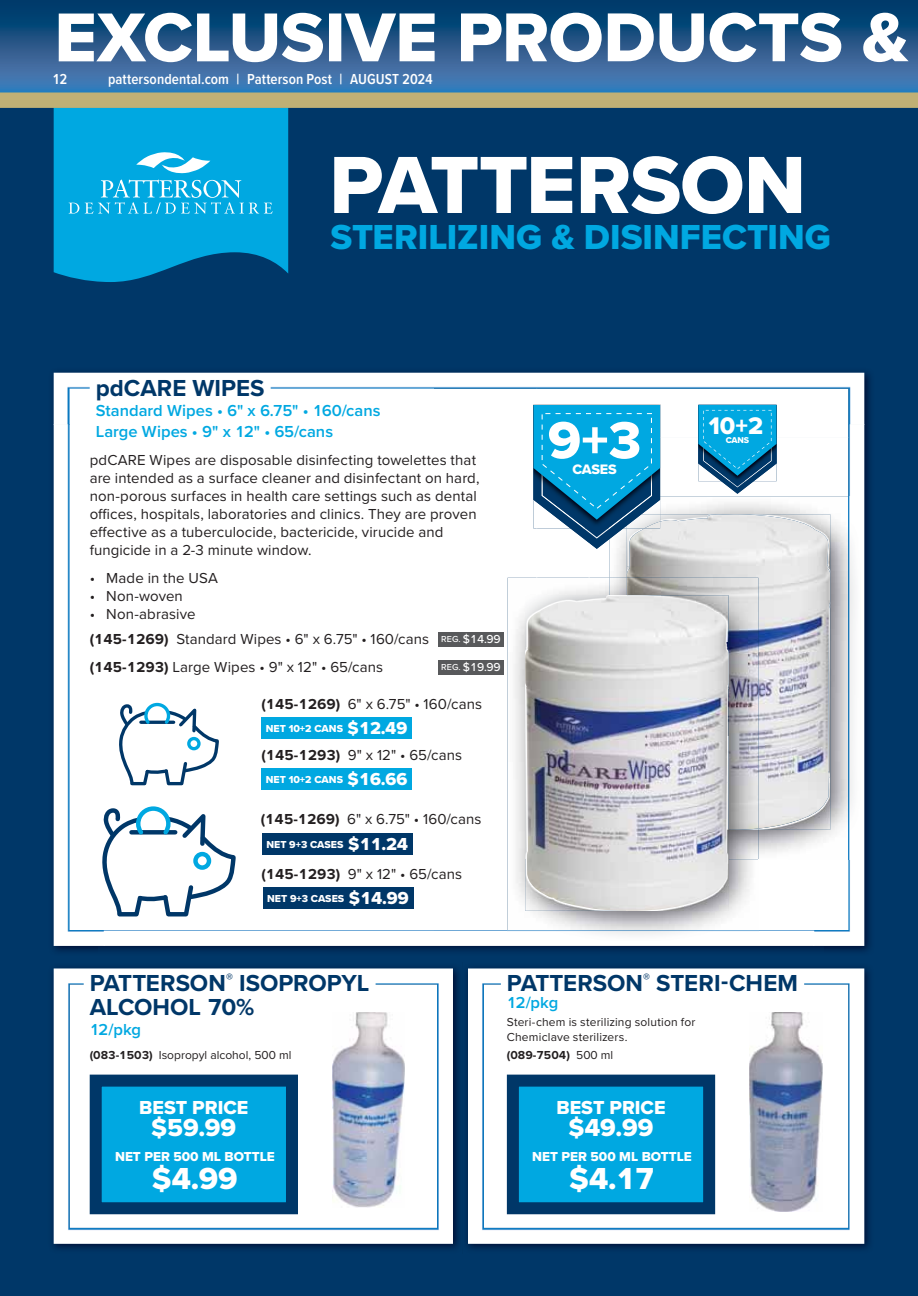
<style>
.page{position:relative;width:918px;height:1296px;background:#fff}
.page>*{position:absolute;margin:0;border:0;box-sizing:border-box;transform-origin:0 0}
.t1{font:84px "Proxima Nova Extrabld";letter-spacing:-.01em;color:#fff}
.t2{font:71.7px "Proxima Nova Extrabld";letter-spacing:-.005em;color:#fff}
.t3{font:54px "Proxima Nova Extrabld";color:#fff}
.t4{font:36px "Proxima Nova Extrabld";color:#00a8e1}
.t5{font:31.5px "Proxima Nova Extrabld";color:#fff}
.t6{font:25.5px "Proxima Nova Extrabld";letter-spacing:-.025em;color:#fff}
.t7{font:24.9px "Proxima Nova Extrabld";color:#fff}
.t8{font:700 24px/24px "Proxima Nova";color:#003768}
.t9{font:19.5px "Proxima Nova Extrabld";color:#fff}
.t10{font:600 16.5px/21px "Proxima Nova";color:#00a8e1}
.t11{font:15px/18px "Proxima Nova";letter-spacing:.005em;color:#231f20}
.t12{font:600 15px "Proxima Nova Cond";letter-spacing:.005em;color:#fff}
.t13{font:14.25px "Proxima Nova Extrabld";letter-spacing:-.015em;color:#fff}
.t14{font:13.5px "Proxima Nova Extrabld";color:#fff}
.t15{font:12px/14.4px "Proxima Nova";letter-spacing:.015em;color:#231f20}
.t16{font:700 12px "Proxima Nova";color:#231f20}
.t17{font:500 12px "Proxima Nova";color:#fff}
.t18{font:10.5px "Proxima Nova Extrabld";color:#fff}
.t19{font:8.7px "Proxima Nova Extrabld";color:#fff}
.s1{font-weight:700}
.s2{font-weight:500;font-size:9px;color:#fff}
.s3{font-weight:500;font-size:12px;color:#fff}
.s4{font-size:9px}
.s5{font-size:18px}
.s6{font-weight:400}
</style>
<div class="page">
<div style="left:0;top:94px;width:917px;height:1201px;background:#003768"></div>
<svg style="left:54px;top:108px;width:234px;height:174px;background:#0aa2d8"></svg>
<img style="left:52px;top:420px;width:47px;height:532px">
<img style="left:823px;top:420px;width:47px;height:532px">
<img style="left:99px;top:945px;width:724px;height:6px">
<div style="left:104px;top:425px;width:432px;height:505px;background:#fff"></div>
<img style="left:660px;top:425px;width:153px;height:12px">
<div style="left:660px;top:437px;width:153px;height:59px;background:#fff"></div>
<img style="left:536px;top:549px;width:52px;height:28px">
<img style="left:588px;top:549px;width:21px;height:28px">
<div style="left:758px;top:859px;width:55px;height:71px;background:#fff"></div>
<img style="left:54px;top:372px;width:810px;height:53px">
<div style="left:54px;top:424px;width:50px;height:521px;background:#fff"></div>
<div style="left:813px;top:424px;width:51px;height:521px;background:#fff"></div>
<div style="left:238px;top:930px;width:576px;height:15px;background:#fff"></div>
<div style="left:90px;top:378px;width:180px;height:20px;background:#fff"></div>
<div style="left:90px;top:398px;width:296px;height:19px;background:#fff"></div>
<div style="left:90px;top:419px;width:249px;height:19px;background:#fff"></div>
<img style="left:52px;top:967px;width:818px;height:282px">
<div style="left:54px;top:968px;width:399px;height:275px;background:#fff"></div>
<img style="left:462px;top:967px;width:1px;height:282px">
<div style="left:468px;top:968px;width:396px;height:275px;background:#fff"></div>
<div style="left:438px;top:632px;width:66px;height:14px;background:#58595b"></div>
<div style="left:438px;top:660px;width:66px;height:14px;background:#58595b"></div>
<div style="left:84px;top:973px;width:291px;height:19px;background:#fff"></div>
<div style="left:84px;top:1016px;width:63px;height:20px;background:#fff"></div>
<div style="left:500px;top:973px;width:304px;height:19px;background:#fff"></div>
<img style="left:333px;top:1012px;width:71px;height:195px">
<img style="left:749px;top:1012px;width:73px;height:199px">
<div style="left:96px;top:1080px;width:196px;height:128px;background:#00a8e1"></div>
<div style="left:90px;top:1074px;width:208px;height:140px;border:12px solid #003768"></div>
<div style="left:512px;top:1080px;width:197px;height:128px;background:#00a8e1"></div>
<div style="left:506px;top:1074px;width:209px;height:140px;border:12px solid #003768"></div>
<img style="left:609px;top:496px;width:250px;height:363px">
<img style="left:829px;top:566px;width:1px;height:211px">
<img style="left:758px;top:777px;width:72px;height:52px">
<img style="left:626px;top:514px;width:203px;height:314px">
<img style="left:507px;top:577px;width:251px;height:363px">
<img style="left:609px;top:577px;width:149px;height:282px">
<svg style="left:626px;top:566px;width:3px;height:11px"></svg>
<img style="left:626px;top:577px;width:132px;height:252px">
<img style="left:525px;top:595px;width:203px;height:315px">
<svg style="left:533px;top:405px;width:127px;height:144px"></svg>
<svg style="left:698px;top:405px;width:78px;height:89px;background:#309fca"></svg>
<div style="left:261px;top:717px;width:151px;height:21px;background:#00a8e1"></div>
<div style="left:261px;top:768px;width:151px;height:21px;background:#00a8e1"></div>
<svg style="left:98px;top:701px;width:140px;height:249px;background:#dbe5ec"></svg>
<div style="left:262px;top:833px;width:150px;height:21px;background:#003768"></div>
<div style="left:262px;top:887px;width:151px;height:21px;background:#003768"></div>
<svg style="left:0;top:0;width:917px;height:93px;background:#245a8d"></svg>
<div style="left:0;top:93px;width:917px;height:15px;background:#c0b075"></div>
<h2 class="t2" style="left:54px;top:10px;width:855px">EXCLUSIVE PRODUCTS &amp;</h2>
<p class="t12" style="left:52px;top:70px;width:16px">12</p>
<p class="t12" style="left:108px;top:70px;width:326px">pattersondental.com | Patterson Post | AUGUST 2024</p>
<h1 class="t1" style="left:329px;top:153px;width:478px">PATTERSON</h1>
<h3 class="t4" style="left:330px;top:224px;width:502px">STERILIZING &amp; DISINFECTING</h3>
<h3 class="t8" style="left:96px;top:378px;width:170px">pdCARE WIPES</h3>
<p class="t10" style="left:96px;top:401px;width:286px">Standard Wipes • 6" x 6.75" • 160/cans<br>Large Wipes • 9" x 12" • 65/cans</p>
<p class="t11" style="left:90px;top:452px;width:391px">pdCARE Wipes are disposable disinfecting towelettes that are intended as a surface cleaner and disinfectant on hard, non-porous surfaces in health care settings such as dental offices, hospitals, laboratories and clinics. They are proven effective as a tuberculocide, bactericide, virucide and fungicide in a 2-3 minute window.</p>
<p class="t11" style="left:90px;top:570px;width:130px">• Made in the USA</p>
<p class="t11" style="left:90px;top:588px;width:95px">• Non-woven</p>
<p class="t11" style="left:90px;top:606px;width:107px">• Non-abrasive</p>
<p class="t11" style="left:90px;top:627px;width:412px;line-height:27.8px"><span class="s1">(145-1269)</span> Standard Wipes • 6" x 6.75" • 160/cans <span class="s2">REG.</span> <span class="s3">$14.99 </span><span class="s1">(145-1293)</span> Large Wipes • 9" x 12" • 65/cans</p>
<p class="t17" style="left:441px;top:660px;width:61px"><span class="s4">REG.</span> $19.99</p>
<p class="t11" style="left:261px;top:696px;width:222px"><span class="s1">(145-1269)</span> 6" x 6.75" • 160/cans</p>
<p class="t18" style="left:266px;top:724px;width:143px">NET 10+2 CANS <span class="s5">$12.49</span></p>
<p class="t11" style="left:261px;top:747px;width:202px"><span class="s1">(145-1293)</span> 9" x 12" • 65/cans</p>
<p class="t18" style="left:266px;top:775px;width:143px">NET 10+2 CANS <span class="s5">$16.66</span></p>
<p class="t11" style="left:261px;top:811px;width:222px"><span class="s1">(145-1269)</span> 6" x 6.75" • 160/cans</p>
<p class="t18" style="left:266px;top:840px;width:143px">NET 9+3 CASES <span class="s5">$11.24</span></p>
<p class="t11" style="left:261px;top:866px;width:202px"><span class="s1">(145-1293)</span> 9" x 12" • 65/cans</p>
<p class="t18" style="left:267px;top:894px;width:143px">NET 9+3 CASES <span class="s5">$14.99</span></p>
<h3 class="t3" style="left:547px;top:420px;width:95px">9+3</h3>
<p class="t13" style="left:572px;top:463px;width:46px">CASES</p>
<h3 class="t7" style="left:708px;top:416px;width:56px">10+2</h3>
<p class="t19" style="left:725px;top:437px;width:25px">CANS</p>
<h3 class="t8" style="left:90px;top:973px;width:281px">PATTERSON<sup>®</sup> ISOPROPYL<br>ALCOHOL 70%</h3>
<p class="t10" style="left:90px;top:1020px;width:53px">12/pkg</p>
<h3 class="t8" style="left:506px;top:973px;width:293px">PATTERSON<sup>®</sup> STERI-CHEM</h3>
<p class="t10" style="left:506px;top:993px;width:53px">12/pkg</p>
<p class="t15" style="left:506px;top:1016px;width:190px">Steri-chem is sterilizing solution for<br>Chemiclave sterilizers.</p>
<p class="t15" style="left:90px;top:1049px;width:203px"><span class="s1">(083-1503)</span> Isopropyl alcohol, 500 ml</p>
<p class="t16" style="left:506px;top:1050px;width:108px">(089-7504) <span class="s6">500 ml</span></p>
<h3 class="t9" style="left:139px;top:1099px;width:111px">BEST PRICE</h3>
<h3 class="t6" style="left:151px;top:1118px;width:87px">$59.99</h3>
<p class="t14" style="left:115px;top:1150px;width:161px">NET PER 500 ML BOTTLE</p>
<h3 class="t5" style="left:152px;top:1166px;width:87px">$4.99</h3>
<h3 class="t9" style="left:556px;top:1099px;width:111px">BEST PRICE</h3>
<h3 class="t6" style="left:568px;top:1118px;width:87px">$49.99</h3>
<p class="t14" style="left:532px;top:1150px;width:161px">NET PER 500 ML BOTTLE</p>
<h3 class="t5" style="left:569px;top:1166px;width:87px">$4.17</h3>
</div>
